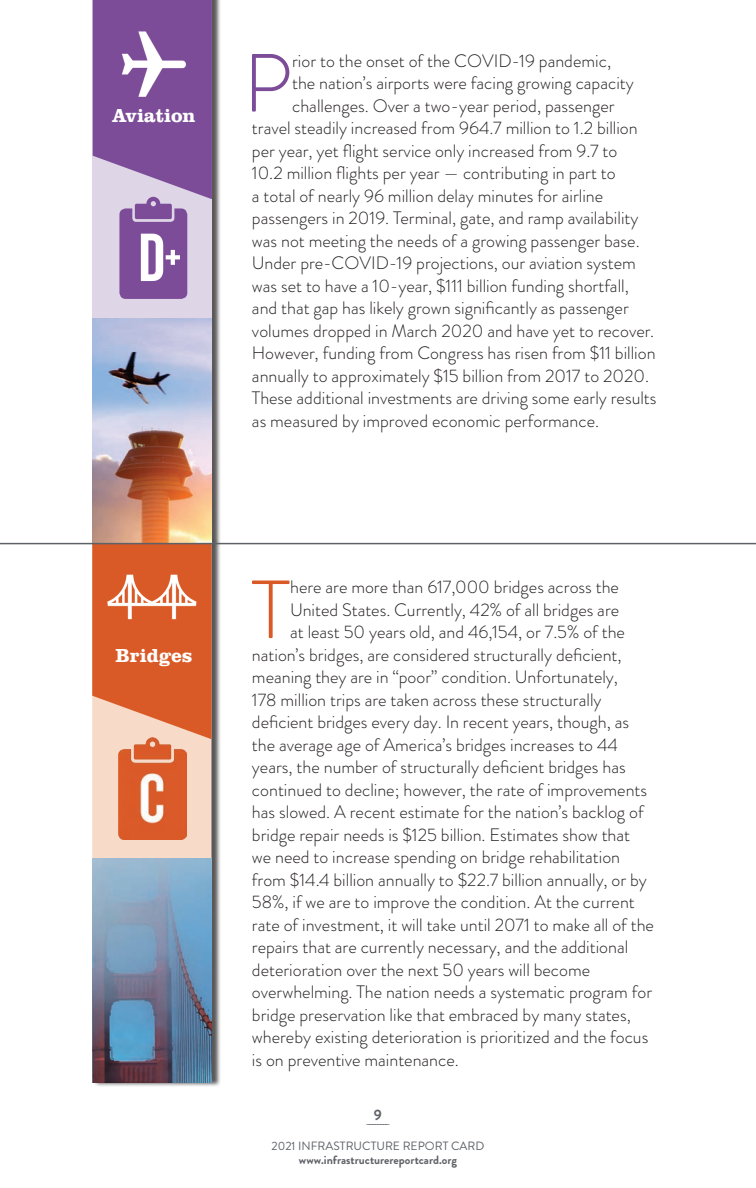
<style>
.page{position:relative;width:756px;height:1188px;background:#fff}
.page>*{position:absolute;margin:0;border:0;box-sizing:border-box;transform-origin:0 0}
.t1{font:300 82.35px "Brandon Grotesque";color:#7d4c98}
.t2{font:300 82.35px "Brandon Grotesque";color:#d95a27}
.t3{font:700 19.5px "Clarendon URW";color:#fff}
.t4{font:300 18px "Brandon Grotesque";color:#231f20}
.t5{font:12px/25.5px "Brandon Grotesque";color:#5e6267;text-align:center}
.t6{font:700 12px "Brandon Grotesque";color:#5e6267}
</style>
<div class="page">
<div style="left:94px;top:0;width:127px;height:547px;background:#231f20;opacity:.75"></div>
<div style="left:93px;top:0;width:119px;height:543px;background:#ded5e7"></div>
<div style="left:93px;top:525px;width:128px;height:562px;background:#231f20;opacity:.75"></div>
<div style="left:92px;top:739px;width:120px;height:120px;background:#f7dac7"></div>
<svg style="left:92px;top:657px;width:120px;height:82px;background:#e07b50"></svg>
<img style="left:92px;top:319px;width:120px;height:338px">
<svg style="left:93px;top:0;width:119px;height:299px"></svg>
<img style="left:119px;top:738px;width:68px;height:102px">
<img style="left:92px;top:859px;width:120px;height:224px">
<hr style="left:0;top:543px;width:756px;height:1px;background:#5e6267">
<p class="t3" style="left:113px;top:104px;width:84px">Aviation</p>
<h1 class="t1" style="left:243px;top:27px;width:50px">P</h1>
<p class="t4" style="left:292px;top:48px;width:321px">rior to the onset of the COVID-19 pandemic,</p>
<p class="t4" style="left:292px;top:71px;width:343px">the nation’s airports were facing growing capacity</p>
<p class="t4" style="left:292px;top:93px;width:324px">challenges. Over a two-year period, passenger</p>
<p class="t4" style="left:252px;top:116px;width:387px">travel steadily increased from 964.7 million to 1.2 billion</p>
<p class="t4" style="left:252px;top:138px;width:367px">per year, yet flight service only increased from 9.7 to</p>
<p class="t4" style="left:252px;top:161px;width:365px">10.2 million flights per year — contributing in part to</p>
<p class="t4" style="left:252px;top:183px;width:353px">a total of nearly 96 million delay minutes for airline</p>
<p class="t4" style="left:252px;top:206px;width:388px">passengers in 2019. Terminal, gate, and ramp availability</p>
<p class="t4" style="left:252px;top:228px;width:389px">was not meeting the needs of a growing passenger base.</p>
<p class="t4" style="left:252px;top:251px;width:385px">Under pre-COVID-19 projections, our aviation system</p>
<p class="t4" style="left:252px;top:273px;width:378px">was set to have a 10-year, $111 billion funding shortfall,</p>
<p class="t4" style="left:252px;top:296px;width:378px">and that gap has likely grown significantly as passenger</p>
<p class="t4" style="left:252px;top:318px;width:404px">volumes dropped in March 2020 and have yet to recover.</p>
<p class="t4" style="left:252px;top:341px;width:405px">However, funding from Congress has risen from $11 billion</p>
<p class="t4" style="left:252px;top:363px;width:399px">annually to approximately $15 billion from 2017 to 2020.</p>
<p class="t4" style="left:252px;top:386px;width:406px">These additional investments are driving some early results</p>
<p class="t4" style="left:252px;top:408px;width:349px">as measured by improved economic performance.</p>
<p class="t3" style="left:116px;top:644px;width:78px">Bridges</p>
<h1 class="t2" style="left:251px;top:554px;width:40px">T</h1>
<p class="t4" style="left:290px;top:575px;width:330px">here are more than 617,000 bridges across the</p>
<p class="t4" style="left:290px;top:597px;width:331px">United States. Currently, 42% of all bridges are</p>
<p class="t4" style="left:290px;top:620px;width:336px">at least 50 years old, and 46,154, or 7.5% of the</p>
<p class="t4" style="left:252px;top:642px;width:371px">nation’s bridges, are considered structurally deficient,</p>
<p class="t4" style="left:252px;top:665px;width:367px">meaning they are in “poor” condition. Unfortunately,</p>
<p class="t4" style="left:252px;top:687px;width:351px">178 million trips are taken across these structurally</p>
<p class="t4" style="left:252px;top:710px;width:379px">deficient bridges every day. In recent years, though, as</p>
<p class="t4" style="left:252px;top:732px;width:368px">the average age of America’s bridges increases to 44</p>
<p class="t4" style="left:252px;top:755px;width:375px">years, the number of structurally deficient bridges has</p>
<p class="t4" style="left:252px;top:777px;width:397px">continued to decline; however, the rate of improvements</p>
<p class="t4" style="left:252px;top:800px;width:393px">has slowed. A recent estimate for the nation’s backlog of</p>
<p class="t4" style="left:252px;top:822px;width:380px">bridge repair needs is $125 billion. Estimates show that</p>
<p class="t4" style="left:252px;top:845px;width:370px">we need to increase spending on bridge rehabilitation</p>
<p class="t4" style="left:252px;top:867px;width:396px">from $14.4 billion annually to $22.7 billion annually, or by</p>
<p class="t4" style="left:252px;top:890px;width:384px">58%, if we are to improve the condition. At the current</p>
<p class="t4" style="left:252px;top:912px;width:404px">rate of investment, it will take until 2071 to make all of the</p>
<p class="t4" style="left:252px;top:935px;width:378px">repairs that are currently necessary, and the additional</p>
<p class="t4" style="left:252px;top:957px;width:340px">deterioration over the next 50 years will become</p>
<p class="t4" style="left:252px;top:980px;width:402px">overwhelming. The nation needs a systematic program for</p>
<p class="t4" style="left:252px;top:1002px;width:380px">bridge preservation like that embraced by many states,</p>
<p class="t4" style="left:252px;top:1025px;width:398px">whereby existing deterioration is prioritized and the focus</p>
<p class="t4" style="left:252px;top:1047px;width:208px">is on preventive maintenance.</p>
<p class="t5" style="left:272px;top:1108px;width:214px"><sup>9</sup>________<br>2021 INFRASTRUCTURE REPORT CARD</p>
<p class="t6" style="left:299px;top:1152px;width:160px">www.infrastructurereportcard.org</p>
</div>
